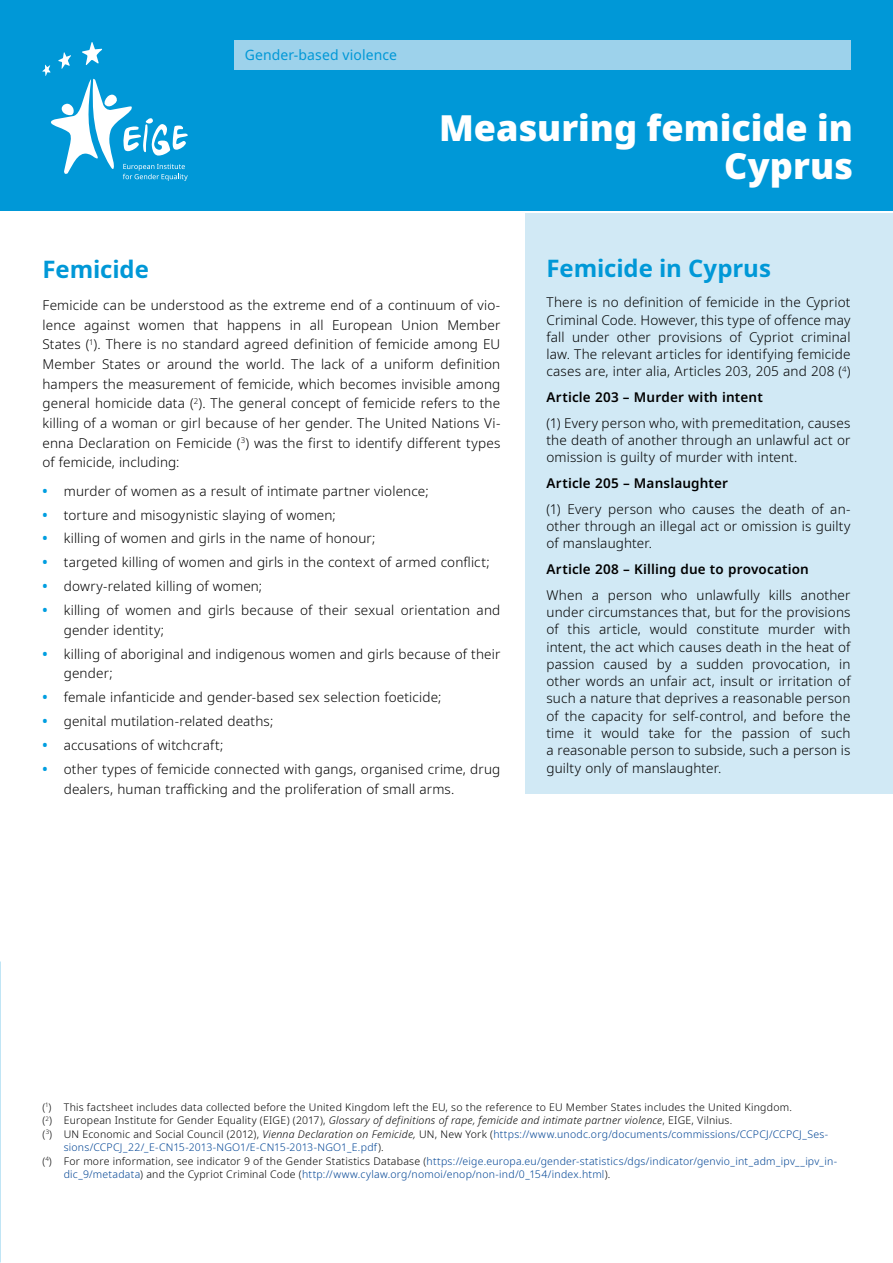
<style>
.page{position:relative;width:893px;height:1263px;background:#fff}
.page>*{position:absolute;margin:0;border:0;box-sizing:border-box;transform-origin:0 0}
.Titel{font:900 36px/38.2px "Noto Sans";color:#fff;text-align:right}
.Headlines{font:700 24px "Noto Sans";letter-spacing:-.005em;color:#0098d7}
.Default{font:14.25px "Noto Sans";letter-spacing:.01em;color:#0098d7}
.Body_text{font:300 13.5px/17.2px "Noto Sans";letter-spacing:.01em;color:#000;text-align:justify}
.Body_text-2{font:600 13.5px "Noto Sans";letter-spacing:.01em;color:#000}
.Footnote{font:300 10.5px/13.5px "Noto Sans";letter-spacing:.02em;color:#004494}
.Footnote-2{font:300 10.5px "Noto Sans";letter-spacing:.02em;color:#000}
.s1{font-weight:700;color:#009ee0}
.s2{font-style:italic}
.s3{color:#000}
.s4{font-style:italic;color:#000}
</style>
<div class="page">
<div style="left:0;top:0;width:893px;height:210px;background:#0098d7"></div>
<svg style="left:42px;top:42px;width:146px;height:139px"></svg>
<div style="left:234px;top:41px;width:616px;height:29px;background:#9dd2eb"></div>
<div style="left:525px;top:213px;width:368px;height:581px;background:#d1e9f5"></div>
<p class="Default" style="left:245px;top:45px;width:154px">Gender-based violence</p>
<p class="Titel" style="left:439px;top:109px;width:415px">Measuring femicide in<br>Cyprus</p>
<p class="Headlines" style="left:43px;top:252px;width:108px">Femicide</p>
<p class="Body_text" style="left:43px;top:296px;width:459px;line-height:19.6px">Femicide can be understood as the extreme end of a continuum of vio&shy;lence against women that happens in all European Union Member States (<sup>1</sup>). There is no standard agreed definition of femicide among EU Member States or around the world. The lack of a uniform definition hampers the measurement of femicide, which becomes invisible among general homicide data (<sup>2</sup>). The general concept of femicide refers to the killing of a woman or girl because of her gender. The United Nations Vi&shy;enna Declaration on Femicide (<sup>3</sup>) was the first to identify different types of femicide, including:</p>
<p class="Body_text" style="left:43px;top:482px;width:388px"><span class="s1">•</span> murder of women as a result of intimate partner violence;</p>
<p class="Body_text" style="left:43px;top:506px;width:295px"><span class="s1">•</span> torture and misogynistic slaying of women;</p>
<p class="Body_text" style="left:43px;top:530px;width:335px"><span class="s1">•</span> killing of women and girls in the name of honour;</p>
<p class="Body_text" style="left:43px;top:554px;width:449px"><span class="s1">•</span> targeted killing of women and girls in the context of armed conflict;</p>
<p class="Body_text" style="left:43px;top:578px;width:221px"><span class="s1">•</span> dowry-related killing of women;</p>
<p class="Body_text" style="left:64px;top:601px;width:438px;line-height:19.6px;text-indent:-21px"><span class="s1">•</span> killing of women and girls because of their sexual orientation and gender identity;</p>
<p class="Body_text" style="left:64px;top:644px;width:438px;line-height:19.6px;text-indent:-21px"><span class="s1">•</span> killing of aboriginal and indigenous women and girls because of their gender;</p>
<p class="Body_text" style="left:43px;top:689px;width:400px"><span class="s1">•</span> female infanticide and gender-based sex selection foeticide;</p>
<p class="Body_text" style="left:43px;top:713px;width:232px"><span class="s1">•</span> genital mutilation-related deaths;</p>
<p class="Body_text" style="left:43px;top:737px;width:182px"><span class="s1">•</span> accusations of witchcraft;</p>
<p class="Body_text" style="left:64px;top:760px;width:438px;line-height:19.6px;text-indent:-21px"><span class="s1">•</span> other types of femicide connected with gangs, organised crime, drug dealers, human trafficking and the proliferation of small arms.</p>
<p class="Headlines" style="left:546px;top:252px;width:226px">Femicide in Cyprus</p>
<p class="Body_text" style="left:546px;top:294px;width:305px">There is no definition of femicide in the Cypriot Criminal Code. However, this type of offence may fall under other provisions of Cypriot criminal law. The relevant articles for identifying femicide cases are, inter alia, Articles 203, 205 and 208 (<sup>4</sup>)</p>
<p class="Body_text-2" style="left:546px;top:388px;width:218px">Article 203 – Murder with intent</p>
<p class="Body_text" style="left:546px;top:415px;width:305px">(1) Every person who, with premeditation, causes the death of another through an unlawful act or omission is guilty of murder with intent.</p>
<p class="Body_text-2" style="left:546px;top:474px;width:183px">Article 205 – Manslaughter</p>
<p class="Body_text" style="left:546px;top:501px;width:305px">(1) Every person who causes the death of an&shy;other through an illegal act or omission is guilty of manslaughter.</p>
<p class="Body_text-2" style="left:546px;top:560px;width:264px">Article 208 – Killing due to provocation</p>
<p class="Body_text" style="left:546px;top:587px;width:305px">When a person who unlawfully kills another under circumstances that, but for the provisions of this article, would constitute murder with intent, the act which causes death in the heat of passion caused by a sudden provocation, in other words an unfair act, insult or irritation of such a nature that deprives a reasonable person of the capacity for self-control, and before the time it would take for the passion of such a reasonable person to subside, such a person is guilty only of manslaughter.</p>
<p class="Footnote-2" style="left:43px;top:1099px;width:751px">(<sup>1</sup>) This factsheet includes data collected before the United Kingdom left the EU, so the reference to EU Member States includes the United Kingdom.</p>
<p class="Footnote-2" style="left:43px;top:1113px;width:691px">(<sup>2</sup>) European Institute for Gender Equality (EIGE) (2017), <span class="s2">Glossary of definitions of rape, femicide and intimate partner violence</span>, EIGE, Vilnius.</p>
<p class="Footnote" style="left:64px;top:1127px;width:766px;text-indent:-21px"><span class="s3">(</span><sup>3</sup><span class="s3">) UN Economic and Social Council (2012),</span> <span class="s4">Vienna Declaration on Femicide,</span> <span class="s3">UN, New York (</span>https://www.unodc.org/documents/commissions/CCPCJ/CCPCJ_Ses&shy;sions/CCPCJ_22/_E-CN15-2013-NGO1/E-CN15-2013-NGO1_E.pdf<span class="s3">).</span></p>
<p class="Footnote" style="left:64px;top:1154px;width:775px;text-indent:-21px"><span class="s3">(</span><sup>4</sup><span class="s3">) For more information, see indicator 9 of the Gender Statistics Database (</span>https://eige.europa.eu/gender-statistics/dgs/indicator/genvio_int_adm_ipv__ipv_in&shy;dic_9/metadata<span class="s3">) and the Cypriot Criminal Code (</span>http://www.cylaw.org/nomoi/enop/non-ind/0_154/index.html<span class="s3">).</span></p>
</div>
